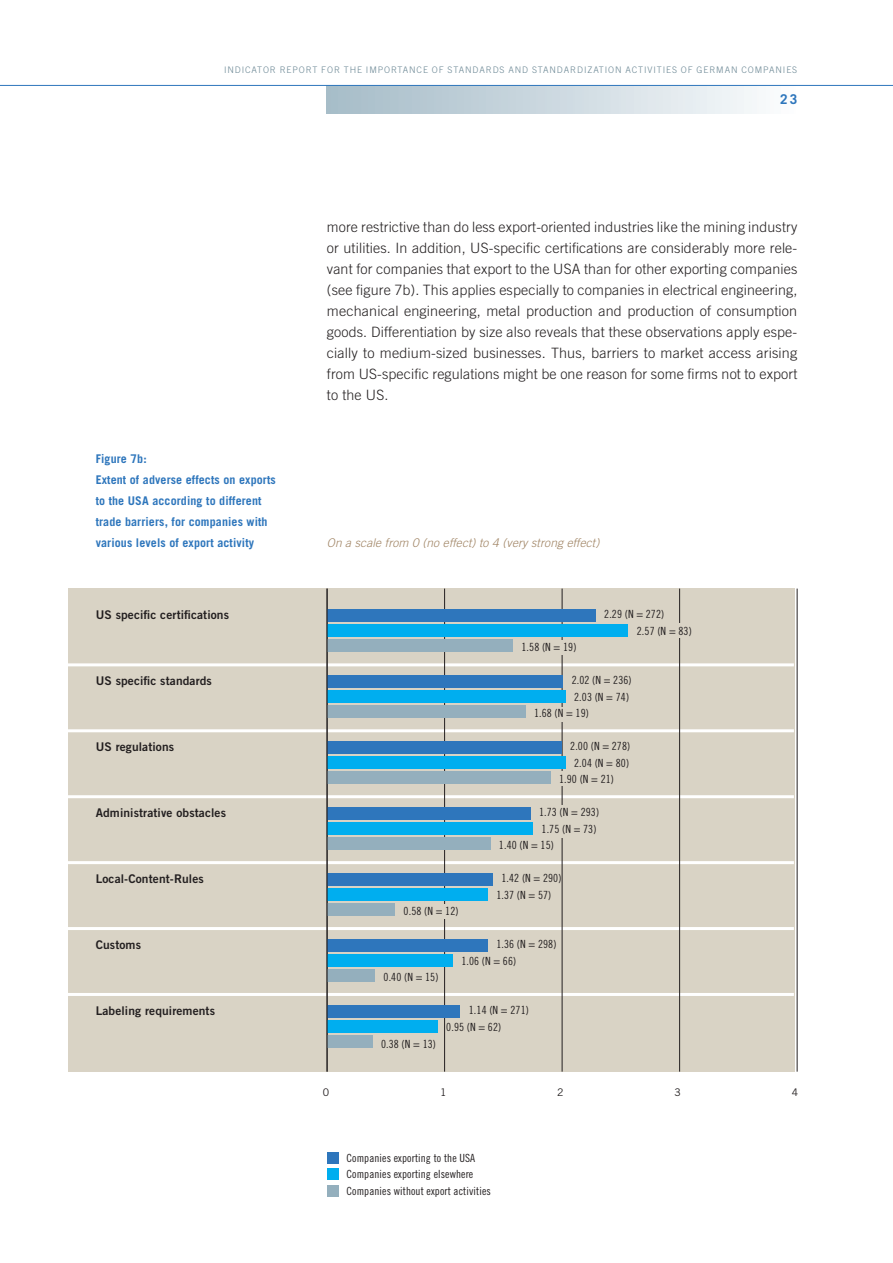
<style>
.page{position:relative;width:893px;height:1263px;background:#fff}
.page>*{position:absolute;margin:0;border:0;box-sizing:border-box;transform-origin:0 0}
.t1{font:300 14.25px/21px "Trade Gothic";letter-spacing:.01em;color:#231f20;text-align:justify}
.t2{font:700 13.5px "Trade Gothic";color:#2e76bc}
.t3{font:700 12px/21px "Trade Gothic";letter-spacing:.01em;color:#2e76bc}
.t4{font:12px "Trade Gothic Bold Two";letter-spacing:.01em;color:#231f20}
.t5{font:italic 300 12px "Trade Gothic";letter-spacing:.01em;color:#a08464}
.t6{font:11.25px/16.5px "Trade Gothic Cond Eighteen";letter-spacing:.01em;color:#231f20}
.t7{font:10.5px "Trade Gothic";color:#231f20}
.t8{font:300 9px "Trade Gothic";letter-spacing:.1em;color:#6c8895}
</style>
<div class="page">
<div style="left:327px;top:85px;width:470px;height:29px;background:linear-gradient(to right,#a4bbc7,#fbfcfd)"></div>
<hr style="left:0;top:85px;width:893px;height:1px;background:#2e76bc">
<div style="left:68px;top:589px;width:726px;height:483px;background:#d9d3c5"></div>
<hr style="left:65px;top:663px;width:729px;height:3px;background:#fff">
<hr style="left:65px;top:729px;width:729px;height:3px;background:#fff">
<hr style="left:65px;top:795px;width:729px;height:3px;background:#fff">
<hr style="left:65px;top:993px;width:729px;height:3px;background:#fff">
<hr style="left:65px;top:927px;width:729px;height:3px;background:#fff">
<hr style="left:65px;top:861px;width:729px;height:3px;background:#fff">
<hr style="left:797px;top:589px;width:1px;height:483px;background:#231f20">
<hr style="left:679px;top:589px;width:1px;height:483px;background:#231f20">
<hr style="left:562px;top:589px;width:1px;height:483px;background:#231f20">
<hr style="left:444px;top:589px;width:1px;height:483px;background:#231f20">
<div style="left:670px;top:623px;width:34px;height:15px;background:#d9d3c5"></div>
<div style="left:547px;top:640px;width:34px;height:15px;background:#d9d3c5"></div>
<div style="left:551px;top:707px;width:34px;height:15px;background:#d9d3c5"></div>
<div style="left:555px;top:771px;width:34px;height:15px;background:#d9d3c5"></div>
<div style="left:560px;top:805px;width:33px;height:33px;background:#d9d3c5"></div>
<div style="left:435px;top:904px;width:34px;height:15px;background:#d9d3c5"></div>
<div style="left:327px;top:639px;width:186px;height:13px;background:#94afbd"></div>
<div style="left:327px;top:624px;width:301px;height:13px;background:#00aeef"></div>
<div style="left:327px;top:610px;width:269px;height:12px;background:#2e76bc"></div>
<div style="left:327px;top:705px;width:198px;height:12px;background:#94afbd"></div>
<div style="left:327px;top:690px;width:239px;height:13px;background:#00aeef"></div>
<div style="left:327px;top:675px;width:236px;height:13px;background:#2e76bc"></div>
<div style="left:327px;top:771px;width:224px;height:12px;background:#94afbd"></div>
<div style="left:327px;top:756px;width:239px;height:13px;background:#00aeef"></div>
<div style="left:327px;top:741px;width:235px;height:13px;background:#2e76bc"></div>
<div style="left:327px;top:837px;width:163px;height:12px;background:#94afbd"></div>
<div style="left:327px;top:822px;width:206px;height:12px;background:#00aeef"></div>
<div style="left:327px;top:807px;width:204px;height:13px;background:#2e76bc"></div>
<div style="left:327px;top:903px;width:68px;height:12px;background:#94afbd"></div>
<div style="left:327px;top:888px;width:161px;height:12px;background:#00aeef"></div>
<div style="left:327px;top:873px;width:166px;height:12px;background:#2e76bc"></div>
<div style="left:327px;top:969px;width:48px;height:12px;background:#94afbd"></div>
<div style="left:327px;top:954px;width:126px;height:12px;background:#00aeef"></div>
<div style="left:327px;top:939px;width:161px;height:12px;background:#2e76bc"></div>
<div style="left:327px;top:1035px;width:46px;height:12px;background:#94afbd"></div>
<div style="left:327px;top:1020px;width:111px;height:12px;background:#00aeef"></div>
<div style="left:327px;top:1005px;width:133px;height:12px;background:#2e76bc"></div>
<div style="left:327px;top:1185px;width:12px;height:11px;background:#94afbd"></div>
<div style="left:327px;top:1168px;width:12px;height:12px;background:#00aeef"></div>
<div style="left:327px;top:1152px;width:12px;height:11px;background:#2e76bc"></div>
<hr style="left:327px;top:589px;width:1px;height:483px;background:#231f20">
<p class="t8" style="left:224px;top:65px;width:575px">INDICATOR REPORT FOR THE IMPORTANCE OF STANDARDS AND STANDARDIZATION ACTIVITIES OF GERMAN COMPANIES</p>
<p class="t2" style="left:780px;top:91px;width:19px">23</p>
<p class="t3" style="left:96px;top:448px;width:182px">Figure 7b:<br>Extent of adverse effects on exports to the USA according to different trade barriers, for companies with various levels of export activity</p>
<p class="t4" style="left:96px;top:608px;width:135px">US specific certifications</p>
<p class="t4" style="left:96px;top:674px;width:118px">US specific standards</p>
<p class="t4" style="left:96px;top:740px;width:80px">US regulations</p>
<p class="t4" style="left:96px;top:806px;width:132px">Administrative obstacles</p>
<p class="t4" style="left:96px;top:872px;width:110px">Local-Content-Rules</p>
<p class="t4" style="left:96px;top:938px;width:47px">Customs</p>
<p class="t4" style="left:96px;top:1004px;width:121px">Labeling requirements</p>
<p class="t1" style="left:327px;top:216px;width:472px">more restrictive than do less export-oriented industries like the mining industry or utilities. In addition, US-specific certifications are considerably more rele&shy;vant for companies that export to the USA than for other exporting companies (see figure 7b). This applies especially to companies in electrical engineering, mechanical engineering, metal production and production of consumption goods. Differentiation by size also reveals that these observations apply espe&shy;cially to medium-sized businesses. Thus, barriers to market access arising from US-specific regulations might be one reason for some firms not to export to the US.</p>
<p class="t5" style="left:327px;top:535px;width:274px">On a scale from 0 (no effect) to 4 (very strong effect)</p>
<p class="t6" style="left:637px;top:606px;width:56px;text-indent:-33px">2.29 (N = 272)<br>2.57 (N = 83)</p>
<p class="t6" style="left:404px;top:903px;width:56px">0.58 (N = 12)</p>
<p class="t6" style="left:521px;top:639px;width:56px">1.58 (N = 19)</p>
<p class="t6" style="left:572px;top:672px;width:62px">2.02 (N = 236)</p>
<p class="t6" style="left:574px;top:688px;width:56px">2.03 (N = 74)</p>
<p class="t6" style="left:534px;top:705px;width:56px">1.68 (N = 19)</p>
<p class="t6" style="left:570px;top:738px;width:62px">2.00 (N = 278)</p>
<p class="t6" style="left:574px;top:754px;width:56px">2.04 (N = 80)</p>
<p class="t6" style="left:559px;top:771px;width:56px">1.90 (N = 21)</p>
<p class="t6" style="left:539px;top:804px;width:62px">1.73 (N = 293)</p>
<p class="t6" style="left:542px;top:820px;width:56px">1.75 (N = 73)</p>
<p class="t6" style="left:499px;top:837px;width:56px">1.40 (N = 15)</p>
<p class="t6" style="left:496px;top:870px;width:67px;text-indent:5px">1.42 (N = 290)<br>1.37 (N = 57)</p>
<p class="t6" style="left:384px;top:969px;width:56px">0.40 (N = 15)</p>
<p class="t6" style="left:461px;top:936px;width:97px;text-indent:35px">1.36 (N = 298)<br>1.06 (N = 66)</p>
<p class="t6" style="left:381px;top:1035px;width:56px">0.38 (N = 13)</p>
<p class="t6" style="left:446px;top:1002px;width:84px;text-indent:23px">1.14 (N = 271)<br>0.95 (N = 62)</p>
<p class="t7" style="left:323px;top:1086px;width:8px">0</p>
<p class="t7" style="left:440px;top:1086px;width:8px">1</p>
<p class="t7" style="left:557px;top:1086px;width:8px">2</p>
<p class="t7" style="left:674px;top:1086px;width:8px">3</p>
<p class="t7" style="left:792px;top:1086px;width:8px">4</p>
<p class="t6" style="left:346px;top:1149px;width:146px">Companies exporting to the USA<br>Companies exporting elsewhere<br>Companies without export activities</p>
</div>
